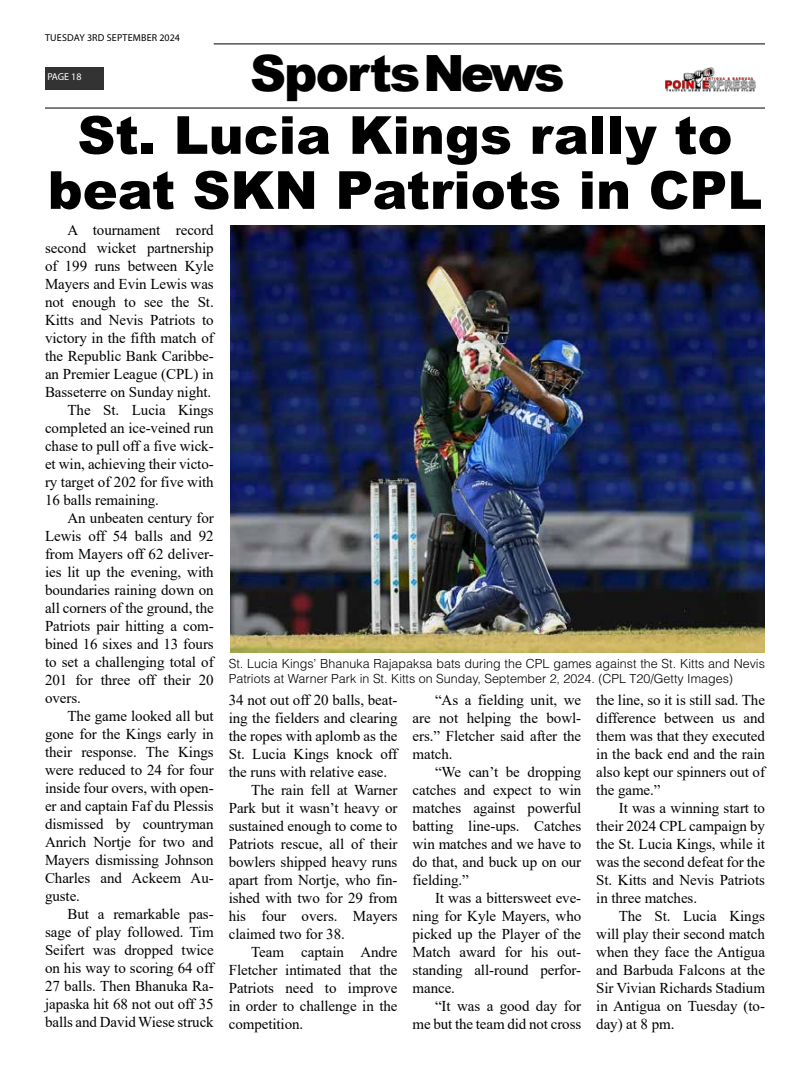
<style>
.page{position:relative;width:810px;height:1080px;background:#fff}
.page>*{position:absolute;margin:0;border:0;box-sizing:border-box;transform-origin:0 0}
.t1{font:900 52.5px/55px "Arial";color:#000;text-align:center}
.t2{font:900 50px "Arial";letter-spacing:-.04em;color:#000}
.t3{font:15px/18px "Times New Roman";letter-spacing:-.005em;color:#000;text-align:justify}
.t4{font:300 12.5px/15px "Helvetica LT Std";color:#000}
.t5{font:10px "Myriad Pro";letter-spacing:.02em;color:#000}
.t6{font:10px "Myriad Pro";letter-spacing:-.005em;color:#fff}
</style>
<div class="page">
<hr style="left:214px;top:43px;width:551px;height:2px;background:#333">
<div style="left:45px;top:67px;width:58px;height:22px;background:#333"></div>
<img style="left:665px;top:67px;width:91px;height:25px">
<hr style="left:45px;top:107px;width:720px;height:2px;background:#333">
<img style="left:231px;top:225px;width:534px;height:427px">
<p class="t5" style="left:45px;top:31px;width:136px">TUESDAY 3RD SEPTEMBER 2024</p>
<p class="t6" style="left:47px;top:71px;width:36px">PAGE 18</p>
<h2 class="t2" style="left:250px;top:37px;width:316px">SportsNews</h2>
<h1 class="t1" style="left:48px;top:106px;width:716px">St. Lucia Kings rally to beat SKN Patriots in CPL</h1>
<p class="t3" style="left:68px;top:221px;width:148px">A tournament record</p>
<p class="t3" style="left:45px;top:239px;width:170px">second wicket partnership</p>
<p class="t3" style="left:45px;top:257px;width:170px">of 199 runs between Kyle</p>
<p class="t3" style="left:45px;top:275px;width:170px">Mayers and Evin Lewis was</p>
<p class="t3" style="left:45px;top:293px;width:170px">not enough to see the St.</p>
<p class="t3" style="left:45px;top:311px;width:170px">Kitts and Nevis Patriots to</p>
<p class="t3" style="left:45px;top:329px;width:170px">victory in the fifth match of</p>
<p class="t3" style="left:45px;top:347px;width:170px">the Republic Bank Caribbe-</p>
<p class="t3" style="left:45px;top:365px;width:170px">an Premier League (CPL) in</p>
<p class="t3" style="left:45px;top:383px;width:168px">Basseterre on Sunday night.</p>
<p class="t3" style="left:68px;top:401px;width:148px">The St. Lucia Kings</p>
<p class="t3" style="left:45px;top:419px;width:170px">completed an ice-veined run</p>
<p class="t3" style="left:45px;top:437px;width:170px">chase to pull off a five wick-</p>
<p class="t3" style="left:45px;top:455px;width:170px">et win, achieving their victo-</p>
<p class="t3" style="left:45px;top:473px;width:170px">ry target of 202 for five with</p>
<p class="t3" style="left:45px;top:491px;width:116px">16 balls remaining.</p>
<p class="t3" style="left:68px;top:509px;width:148px">An unbeaten century for</p>
<p class="t3" style="left:45px;top:527px;width:170px">Lewis off 54 balls and 92</p>
<p class="t3" style="left:45px;top:545px;width:170px">from Mayers off 62 deliver-</p>
<p class="t3" style="left:45px;top:563px;width:170px">ies lit up the evening, with</p>
<p class="t3" style="left:45px;top:581px;width:170px">boundaries raining down on</p>
<p class="t3" style="left:45px;top:599px;width:170px">all corners of the ground, the</p>
<p class="t3" style="left:45px;top:617px;width:170px">Patriots pair hitting a com-</p>
<p class="t3" style="left:45px;top:635px;width:170px">bined 16 sixes and 13 fours</p>
<p class="t3" style="left:45px;top:653px;width:170px">to set a challenging total of</p>
<p class="t3" style="left:45px;top:671px;width:170px">201 for three off their 20</p>
<p class="t3" style="left:45px;top:689px;width:37px">overs.</p>
<p class="t3" style="left:68px;top:707px;width:148px">The game looked all but</p>
<p class="t3" style="left:45px;top:725px;width:170px">gone for the Kings early in</p>
<p class="t3" style="left:45px;top:743px;width:170px">their response. The Kings</p>
<p class="t3" style="left:45px;top:761px;width:170px">were reduced to 24 for four</p>
<p class="t3" style="left:45px;top:779px;width:170px">inside four overs, with open-</p>
<p class="t3" style="left:45px;top:797px;width:170px">er and captain Faf du Plessis</p>
<p class="t3" style="left:45px;top:815px;width:170px">dismissed by countryman</p>
<p class="t3" style="left:45px;top:833px;width:170px">Anrich Nortje for two and</p>
<p class="t3" style="left:45px;top:851px;width:170px">Mayers dismissing Johnson</p>
<p class="t3" style="left:45px;top:869px;width:170px">Charles and Ackeem Au-</p>
<p class="t3" style="left:45px;top:887px;width:37px">guste.</p>
<p class="t3" style="left:68px;top:905px;width:148px">But a remarkable pas-</p>
<p class="t3" style="left:45px;top:923px;width:170px">sage of play followed. Tim</p>
<p class="t3" style="left:45px;top:941px;width:170px">Seifert was dropped twice</p>
<p class="t3" style="left:45px;top:959px;width:170px">on his way to scoring 64 off</p>
<p class="t3" style="left:45px;top:977px;width:170px">27 balls. Then Bhanuka Ra-</p>
<p class="t3" style="left:45px;top:995px;width:170px">japaska hit 68 not out off 35</p>
<p class="t3" style="left:45px;top:1013px;width:170px">balls and David Wiese struck</p>
<p class="t4" style="left:229px;top:656px;width:538px">St. Lucia Kings’ Bhanuka Rajapaksa bats during the CPL games against the St. Kitts and Nevis<br>Patriots at Warner Park in St. Kitts on Sunday, September 2, 2024. (CPL T20/Getty Images)</p>
<p class="t3" style="left:229px;top:691px;width:170px">34 not out off 20 balls, beat-</p>
<p class="t3" style="left:229px;top:709px;width:170px">ing the fielders and clearing</p>
<p class="t3" style="left:229px;top:727px;width:170px">the ropes with aplomb as the</p>
<p class="t3" style="left:229px;top:745px;width:170px">St. Lucia Kings knock off</p>
<p class="t3" style="left:229px;top:763px;width:160px">the runs with relative ease.</p>
<p class="t3" style="left:251px;top:781px;width:148px">The rain fell at Warner</p>
<p class="t3" style="left:229px;top:799px;width:170px">Park but it wasn’t heavy or</p>
<p class="t3" style="left:229px;top:817px;width:170px">sustained enough to come to</p>
<p class="t3" style="left:229px;top:835px;width:170px">Patriots rescue, all of their</p>
<p class="t3" style="left:229px;top:853px;width:170px">bowlers shipped heavy runs</p>
<p class="t3" style="left:229px;top:871px;width:170px">apart from Nortje, who fin-</p>
<p class="t3" style="left:229px;top:889px;width:170px">ished with two for 29 from</p>
<p class="t3" style="left:229px;top:907px;width:170px">his four overs. Mayers</p>
<p class="t3" style="left:229px;top:925px;width:118px">claimed two for 38.</p>
<p class="t3" style="left:251px;top:943px;width:148px">Team captain Andre</p>
<p class="t3" style="left:229px;top:961px;width:170px">Fletcher intimated that the</p>
<p class="t3" style="left:229px;top:979px;width:170px">Patriots need to improve</p>
<p class="t3" style="left:229px;top:997px;width:170px">in order to challenge in the</p>
<p class="t3" style="left:229px;top:1015px;width:76px">competition.</p>
<p class="t3" style="left:412px;top:691px;width:170px;text-indent:22px">“As a fielding unit, we are not helping the bowl&shy;ers.” Fletcher said after the match.</p>
<p class="t3" style="left:412px;top:763px;width:170px;text-indent:22px">“We can’t be dropping catches and expect to win matches against powerful batting line-ups. Catches win matches and we have to do that, and buck up on our fielding.”</p>
<p class="t3" style="left:412px;top:889px;width:170px;text-indent:22px">It was a bittersweet eve&shy;ning for Kyle Mayers, who picked up the Player of the Match award for his out&shy;standing all-round perfor&shy;mance.</p>
<p class="t3" style="left:412px;top:997px;width:170px;text-align:right">“It was a good day for<br>me but the team did not cross</p>
<p class="t3" style="left:596px;top:691px;width:170px">the line, so it is still sad. The difference between us and them was that they executed in the back end and the rain also kept our spinners out of the game.”</p>
<p class="t3" style="left:596px;top:799px;width:170px;text-indent:22px">It was a winning start to their 2024 CPL campaign by the St. Lucia Kings, while it was the second defeat for the St. Kitts and Nevis Patriots in three matches.</p>
<p class="t3" style="left:596px;top:907px;width:170px;text-indent:22px">The St. Lucia Kings will play their second match when they face the Antigua and Barbuda Falcons at the Sir Vivian Richards Stadium in Antigua on Tuesday (to&shy;day) at 8 pm.</p>
</div>
